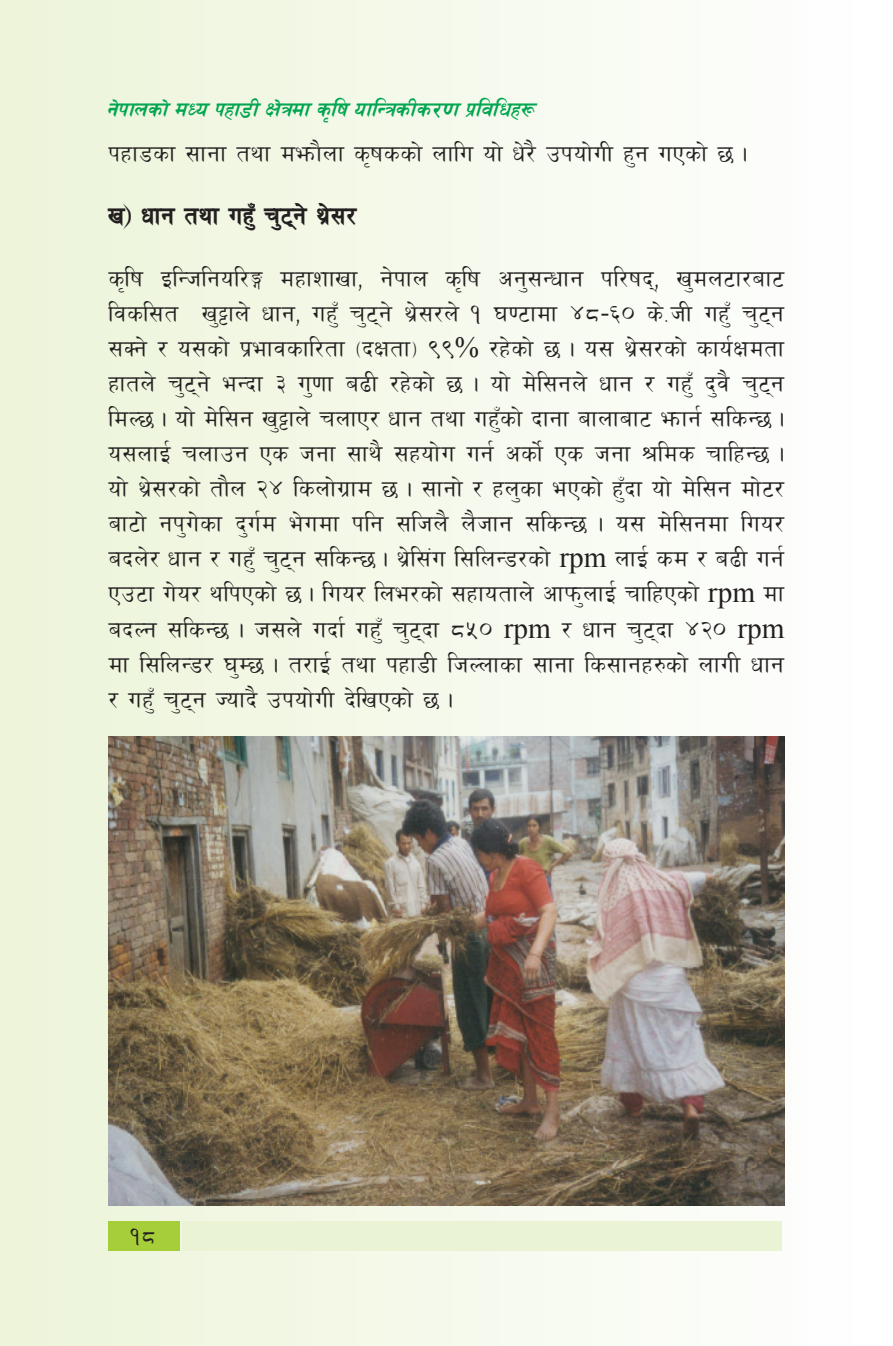
<style>
.page{position:relative;width:893px;height:1346px;background:#fff}
.page>*{position:absolute;margin:0;border:0;box-sizing:border-box;transform-origin:0 0}
.t1{font:29.25px/35.1px "Preeti";color:#231f20;text-align:justify}
.t2{font:700 29.25px "Preeti";color:#231f20}
.t3{font:italic 700 27px "Nagarik";color:#00a54f}
.t4{font:20.25px "Fontasy Himali";color:#231f20}
.s1{font-family:"Times New Roman"}
</style>
<div class="page">
<div style="left:0;top:0;width:893px;height:1346px;background:linear-gradient(to right,#ecf4d9,#fefeff)"></div>
<div style="left:108px;top:1221px;width:71px;height:30px;background:#a6ce39"></div>
<div style="left:182px;top:1221px;width:600px;height:30px;background:#eaf3d4"></div>
<img style="left:108px;top:737px;width:676px;height:468px">
<p class="t3" style="left:108px;top:96px;width:429px">g]kfnsf]dWo kxf8L If]qdf s[lif oflGqsLs/0f k|ljlwx¿</p>
<p class="t1" style="left:108px;top:137px;width:640px">kxf8sf ;fgf tyf demf}nf s[ifssf]nflu of]w]/}pkof]uL x'g uPsf]5 .</p>
<p class="t2" style="left:108px;top:202px;width:250px">v_ wfg tyf ux'F r'6\g]y|];/</p>
<p class="t1" style="left:108px;top:261px;width:678px">s[lif OlGhlgol/Ë dxfzfvf, g]kfn s[lif cg';Gwfg kl/ifb\, v'dn6f/af6 ljsl;t v'§fn]wfg, ux'F r'6\g]y|];/n]! 306fdf $*–^) s]=hL ux'F r'6\g ;Sg]/ o;sf]k|efjsfl/tf -bIftf_ ((<span class="s1">%</span> /x]sf]5 . o; y|];/sf]sfo{Ifdtf xftn]r'6\g]eGbf # u'0ff a9L /x]sf]5 . of]d]l;gn]wfg / ux'F b'j}r'6\g ldN5 . of]d]l;g v'§fn]rnfP/ wfg tyf ux'Fsf]bfgf afnfaf6 emfg{ ;lsG5 . o;nfO{ rnfpg Ps hgf ;fy};xof]u ug{ csf]{ Ps hgf &gt;lds rflxG5 . of]y|];/sf]tf}n @$ lsnf]u|fd 5 . ;fgf]/ xn'sf ePsf]x'Fbf of]d]l;g df]6/ af6f]gk'u]sf b'u{d e]udf klg ;lhn}n}hfg ;lsG5 . o; dl;gdf luo/</p>
<p class="t1" style="left:108px;top:507px;width:683px;text-align:left;text-indent:565px">]<br>abn]/ wfg / ux'F r'6\g ;lsG5 . y|]l;+u l;lnG8/sf]<span class="s1">rpm</span> nfO{ sd / a9L ug{ Pp6f u]o/ ylkPsf]5 . luo/ lne/sf];xfotfn]cfkm'nfO{ rflxPsf]<span class="s1">rpm</span> df abNg ;lsG5 . h;n]ubf{ ux'F r'6\bf *%) <span class="s1">rpm</span> / wfg r'6\bf $@) <span class="s1">rpm </span>df l;lnG8/ 3'D5 . t/fO{ tyf kxf8L lhNnfsf ;fgf ls;fgx?sf]nfuL wfg / ux'F r'6\g Hofb}pkof]uL b]lvPsf]5 .</p>
<p class="t4" style="left:131px;top:1222px;width:27px">18</p>
</div>
